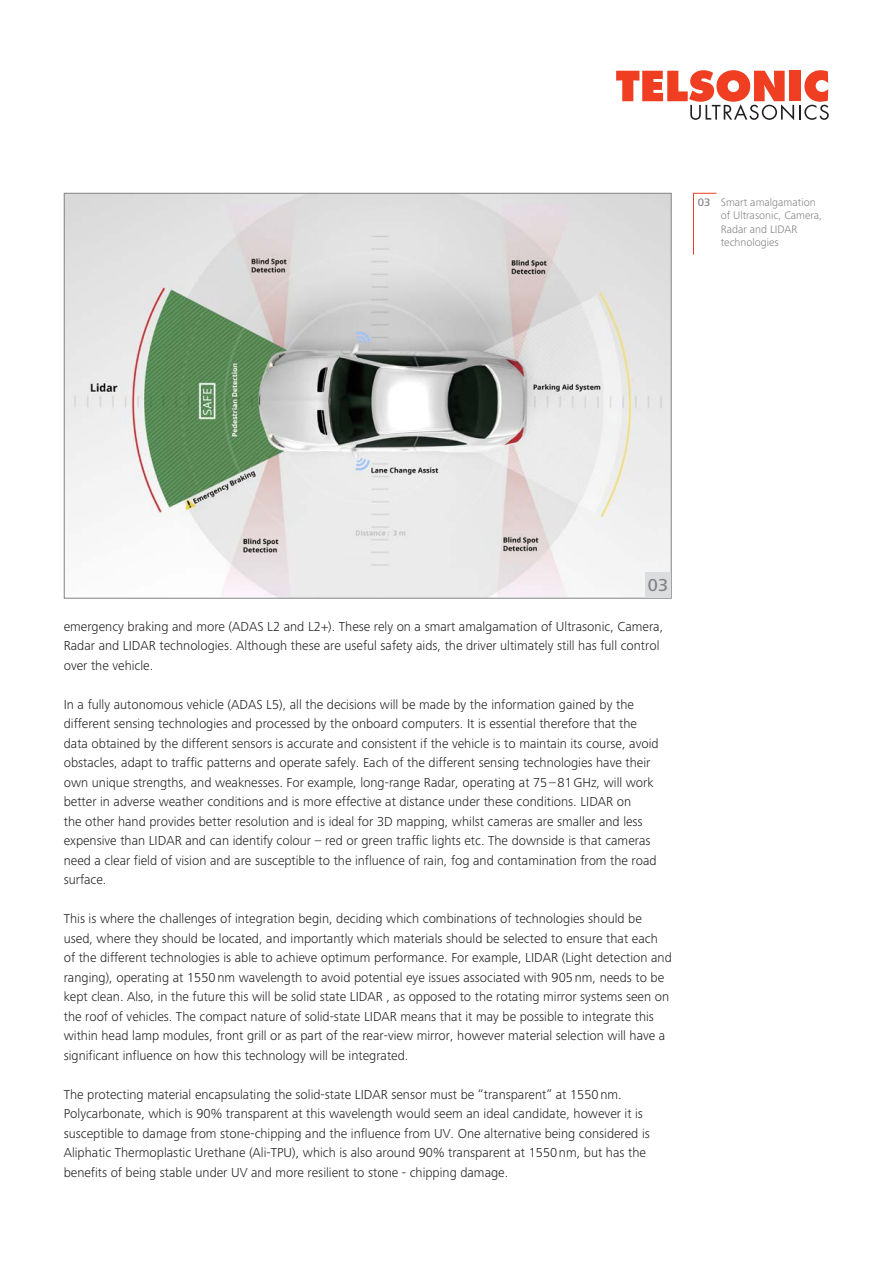
<style>
.page{position:relative;width:893px;height:1263px;background:#fff}
.page>*{position:absolute;margin:0;border:0;box-sizing:border-box;transform-origin:0 0}
.t1{font:500 18px "Frutiger Next LTW1 G";color:#808285}
.Lauftext_9_13pt{font:300 13.5px/19.5px "Frutiger Next LTW1 G";color:#231f20}
.Legende_7_5_9pt{font:300 11.25px/13.5px "Frutiger Next LTW1 G";color:#808285}
.Legende_7_5_9pt__med{font:500 11.25px "Frutiger Next LTW1 G";color:#808285}
</style>
<div class="page">
<svg style="left:616px;top:70px;width:213px;height:50px"></svg>
<svg style="left:63px;top:193px;width:609px;height:406px;background:#cfd2cd"></svg>
<div style="left:645px;top:572px;width:26px;height:26px;background:#dcdddf"></div>
<svg style="left:693px;top:193px;width:23px;height:1px"></svg>
<hr style="left:693px;top:194px;width:1px;height:61px;background:#ef3e22">
<p class="Legende_7_5_9pt__med" style="left:698px;top:195px;width:14px">03</p>
<p class="Legende_7_5_9pt" style="left:721px;top:195px;width:103px">Smart amalgamation of Ultrasonic, Camera,<br>Radar and LIDAR technologies</p>
<p class="t1" style="left:648px;top:575px;width:22px">03</p>
<p class="Lauftext_9_13pt" style="left:64px;top:616px;width:601px">emergency braking and more (ADAS L2 and L2+). These rely on a smart amalgamation of Ultrasonic, Camera,<br>Radar and LIDAR technologies. Although these are useful safety aids, the driver ultimately still has full control over the vehicle.</p>
<p class="Lauftext_9_13pt" style="left:64px;top:694px;width:596px">In a fully autonomous vehicle (ADAS L5), all the decisions will be made by the information gained by the different sensing technologies and processed by the onboard computers. It is essential therefore that the data obtained by the different sensors is accurate and consistent if the vehicle is to maintain its course, avoid obstacles, adapt to traffic patterns and operate safely. Each of the different sensing technologies have their own unique strengths, and weaknesses. For example, long-range Radar, operating at 75–81GHz, will work better in adverse weather conditions and is more effective at distance under these conditions. LIDAR on<br>the other hand provides better resolution and is ideal for 3D mapping, whilst cameras are smaller and less expensive than LIDAR and can identify colour – red or green traffic lights etc. The downside is that cameras need a clear field of vision and are susceptible to the influence of rain, fog and contamination from the road surface.</p>
<p class="Lauftext_9_13pt" style="left:64px;top:909px;width:610px">This is where the challenges of integration begin, deciding which combinations of technologies should be used, where they should be located, and importantly which materials should be selected to ensure that each of the different technologies is able to achieve optimum performance. For example, LIDAR (Light detection and ranging), operating at 1550nm wavelength to avoid potential eye issues associated with 905nm, needs to be kept clean. Also, in the future this will be solid state LIDAR , as opposed to the rotating mirror systems seen on the roof of vehicles. The compact nature of solid-state LIDAR means that it may be possible to integrate this within head lamp modules, front grill or as part of the rear-view mirror, however material selection will have a significant influence on how this technology will be integrated.</p>
<p class="Lauftext_9_13pt" style="left:64px;top:1084px;width:587px">The protecting material encapsulating the solid-state LIDAR sensor must be “transparent” at 1550nm.<br>Polycarbonate, which is 90% transparent at this wavelength would seem an ideal candidate, however it is susceptible to damage from stone-chipping and the influence from UV. One alternative being considered is Aliphatic Thermoplastic Urethane (Ali-TPU), which is also around 90% transparent at 1550nm, but has the benefits of being stable under UV and more resilient to stone - chipping damage.</p>
</div>
